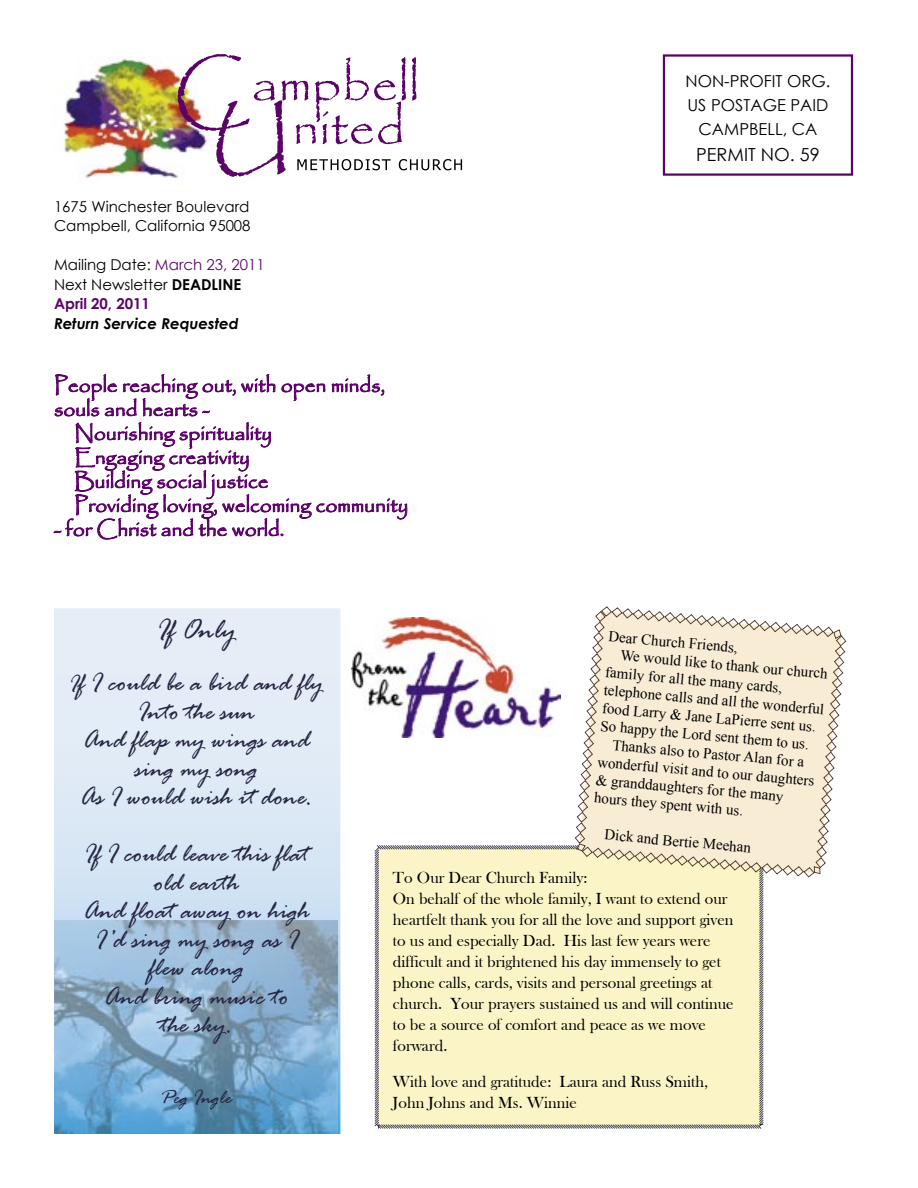
<style>
.page{position:relative;width:918px;height:1188px;background:#fff}
.page>*{position:absolute;margin:0;border:0;box-sizing:border-box;transform-origin:0 0}
.t1{font:italic 30px "Rage";color:#272744}
.t2{font:italic 27px/28.5px "Rage";color:#272744;text-align:center}
.t3{font:21px "Papyrus";color:#5c036a}
.t4{font:italic 21px "Rage";color:#272744}
.t5{font:18px "Century Gothic";color:#000}
.t6{font:16.5px/21px "Bask Old Face";color:#000}
.t7{font:16.5px/24px "Century Gothic";color:#000;text-align:center}
.t8{font:15px "Times New Roman";color:#000}
.t9{font:15px/19.5px "Century Gothic";color:#000}
.t10{font:italic 700 15px "Century Gothic";color:#000}
.s1{color:#5c036a}
.s2{font-weight:700}
.s3{font-weight:700;color:#5c036a}
.s4{font-size:24px}
</style>
<div class="page">
<svg style="left:54px;top:608px;width:286px;height:526px;background:#dde9f5"></svg>
<img style="left:63px;top:58px;width:115px;height:120px">
<svg style="left:178px;top:54px;width:284px;height:123px"></svg>
<svg style="left:54px;top:374px;width:353px;height:166px"></svg>
<svg style="left:663px;top:54px;width:190px;height:122px"></svg>
<div style="left:375px;top:845px;width:389px;height:284px;background:#faf4c6"></div>
<svg style="left:575px;top:606px;width:271px;height:271px;background:#f3e9d4"></svg>
<img style="left:351px;top:617px;width:210px;height:120px">
<img style="left:54px;top:920px;width:284px;height:214px">
<p class="t9" style="left:54px;top:196px;width:198px">1675 Winchester Boulevard<br>Campbell, California 95008</p>
<p class="t9" style="left:54px;top:255px;width:212px">Mailing Date: <span class="s1">March 23, 2011<br></span>Next Newsletter <span class="s2">DEADLINE<br></span><span class="s3">April 20, 2011</span></p>
<p class="t10" style="left:54px;top:312px;width:186px">Return Service Requested</p>
<p class="t3" style="left:54px;top:372px;width:332px">People reaching out, with open minds,</p>
<p class="t3" style="left:54px;top:396px;width:157px">souls and hearts -</p>
<p class="t3" style="left:74px;top:420px;width:199px">Nourishing spirituality</p>
<p class="t3" style="left:74px;top:444px;width:177px">Engaging creativity</p>
<p class="t3" style="left:74px;top:468px;width:196px">Building social justice</p>
<p class="t3" style="left:74px;top:492px;width:335px">Providing loving, welcoming community</p>
<p class="t3" style="left:54px;top:516px;width:232px">- for Christ and the world.</p>
<p class="t7" style="left:685px;top:69px;width:147px">NON-PROFIT ORG.<br>US POSTAGE PAID<br>CAMPBELL, CA</p>
<p class="t5" style="left:696px;top:142px;width:125px">PERMIT NO. 59</p>
<h1 class="t1" style="left:157px;top:613px;width:81px">If Only</h1>
<h2 class="t2" style="left:69px;top:671px;width:255px"><span class="s4">I</span>f I could be a bird and fly<br>Into the sun<br>And flap my wings and sing my song<br>As I would wish it done.</h2>
<h2 class="t2" style="left:83px;top:842px;width:228px">If I could leave this flat old earth<br>And float away on high<br>I’d sing my song as I flew along<br>And bring music to<br>the sky.</h2>
<p class="t4" style="left:161px;top:1086px;width:73px">Peg Ingle</p>
<p class="t8" style="left:609px;top:626px;width:131px;rotate:5deg">Dear Church Friends,</p>
<p class="t8" style="left:621px;top:645px;width:209px;rotate:5deg">We would like to thank our church</p>
<p class="t8" style="left:606px;top:662px;width:179px;rotate:5deg">family for all the many cards,</p>
<p class="t8" style="left:605px;top:680px;width:223px;rotate:5deg">telephone calls and all the wonderful</p>
<p class="t8" style="left:603px;top:698px;width:216px;rotate:5deg">food Larry &amp; Jane LaPierre sent us.</p>
<p class="t8" style="left:602px;top:716px;width:211px;rotate:5deg">So happy the Lord sent them to us.</p>
<p class="t8" style="left:613px;top:735px;width:194px;rotate:5deg">Thanks also to Pastor Alan for a</p>
<p class="t8" style="left:598px;top:752px;width:219px;rotate:5deg">wonderful visit and to our daughters</p>
<p class="t8" style="left:597px;top:770px;width:190px;rotate:5deg">&amp; granddaughters for the many</p>
<p class="t8" style="left:595px;top:787px;width:151px;rotate:5deg">hours they spent with us.</p>
<p class="t8" style="left:605px;top:825px;width:149px;rotate:5deg">Dick and Bertie Meehan</p>
<p class="t6" style="left:393px;top:867px;width:342px">To Our Dear Church Family:<br>On behalf of the whole family, I want to extend our heartfelt thank you for all the love and support given to us and especially Dad. His last few years were difficult and it brightened his day immensely to get phone calls, cards, visits and personal greetings at church. Your prayers sustained us and will continue to be a source of comfort and peace as we move forward.</p>
<p class="t6" style="left:393px;top:1071px;width:317px">With love and gratitude: Laura and Russ Smith,<br>John Johns and Ms. Winnie</p>
</div>
